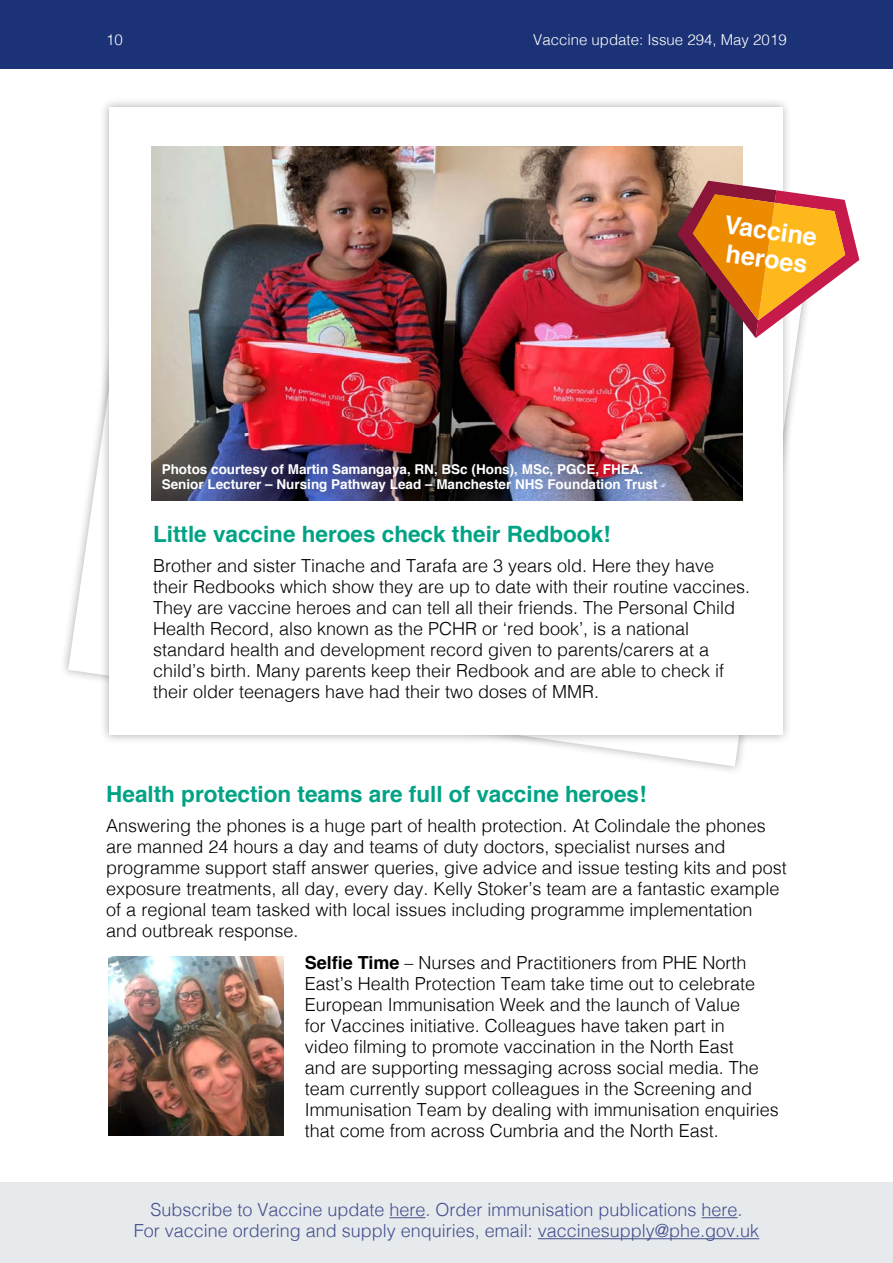
<style>
.page{position:relative;width:893px;height:1263px;background:#fff}
.page>*{position:absolute;margin:0;border:0;box-sizing:border-box;transform-origin:0 0}
.t1{font:700 25.05px "Helvetica";color:#fff}
.t2{font:700 22.5px "Helvetica";color:#00a385}
.body{font:300 18px/21px "Helvetica";color:#000}
.t3{font:300 18px/21px "Helvetica";color:#444f8d;text-align:center}
.t4{font:300 15px "Helvetica";color:#fff}
.body-2{font:700 13.5px/15px "Helvetica";color:#fff}
.s1{font-weight:700}
</style>
<div class="page">
<div style="left:0;top:1182px;width:893px;height:81px;background:#e6eaed"></div>
<div style="left:0;top:0;width:893px;height:68px;background:#1b3276"></div>
<hr style="left:389px;top:1217px;width:36px;height:1px;background:#444f8d">
<hr style="left:702px;top:1217px;width:36px;height:1px;background:#444f8d">
<hr style="left:538px;top:1238px;width:221px;height:1px;background:#444f8d">
<svg style="left:68px;top:338px;width:734px;height:428px"></svg>
<div style="left:99px;top:97px;width:693px;height:648px;background:#000;opacity:.3"></div>
<div style="left:109px;top:107px;width:673px;height:628px;background:#fff"></div>
<img style="left:152px;top:146px;width:590px;height:355px">
<img style="left:108px;top:957px;width:175px;height:179px">
<svg style="left:677px;top:181px;width:182px;height:157px"></svg>
<p class="t4" style="left:106px;top:27px;width:18px">10</p>
<p class="t4" style="left:533px;top:27px;width:255px">Vaccine update: Issue 294, May 2019</p>
<p class="t1" style="left:727px;top:204px;width:95px;rotate:8deg">Vaccine</p>
<p class="t1" style="left:729px;top:233px;width:84px;rotate:8deg">heroes</p>
<p class="body-2" style="left:162px;top:462px;width:497px">Photos courtesy of Martin Samangaya, RN, BSc (Hons), MSc, PGCE, FHEA.<br>Senior Lecturer – Nursing Pathway Lead – Manchester NHS Foundation Trust</p>
<p class="t2" style="left:153px;top:516px;width:459px">Little vaccine heroes check their Redbook!</p>
<p class="body" style="left:153px;top:554px;width:599px">Brother and sister Tinache and Tarafa are 3 years old. Here they have their Redbooks which show they are up to date with their routine vaccines.<br>They are vaccine heroes and can tell all their friends. The Personal Child Health Record, also known as the PCHR or ‘red book’, is a national standard health and development record given to parents/carers at a child’s birth. Many parents keep their Redbook and are able to check if their older teenagers have had their two doses of MMR.</p>
<p class="t2" style="left:106px;top:776px;width:542px">Health protection teams are full of vaccine heroes!</p>
<p class="body" style="left:106px;top:814px;width:682px">Answering the phones is a huge part of health protection. At Colindale the phones are manned 24 hours a day and teams of duty doctors, specialist nurses and programme support staff answer queries, give advice and issue testing kits and post exposure treatments, all day, every day. Kelly Stoker’s team are a fantastic example of a regional team tasked with local issues including programme implementation and outbreak response.</p>
<p class="body" style="left:305px;top:950px;width:476px"><span class="s1">Selfie Time</span> – Nurses and Practitioners from PHE North East’s Health Protection Team take time out to celebrate European Immunisation Week and the launch of Value<br>for Vaccines initiative. Colleagues have taken part in<br>video filming to promote vaccination in the North East<br>and are supporting messaging across social media. The team currently support colleagues in the Screening and Immunisation Team by dealing with immunisation enquiries that come from across Cumbria and the North East.</p>
<p class="t3" style="left:134px;top:1198px;width:627px">Subscribe to Vaccine update here. Order immunisation publications here.<br>For vaccine ordering and supply enquiries, email: vaccinesupply@phe.gov.uk</p>
</div>
